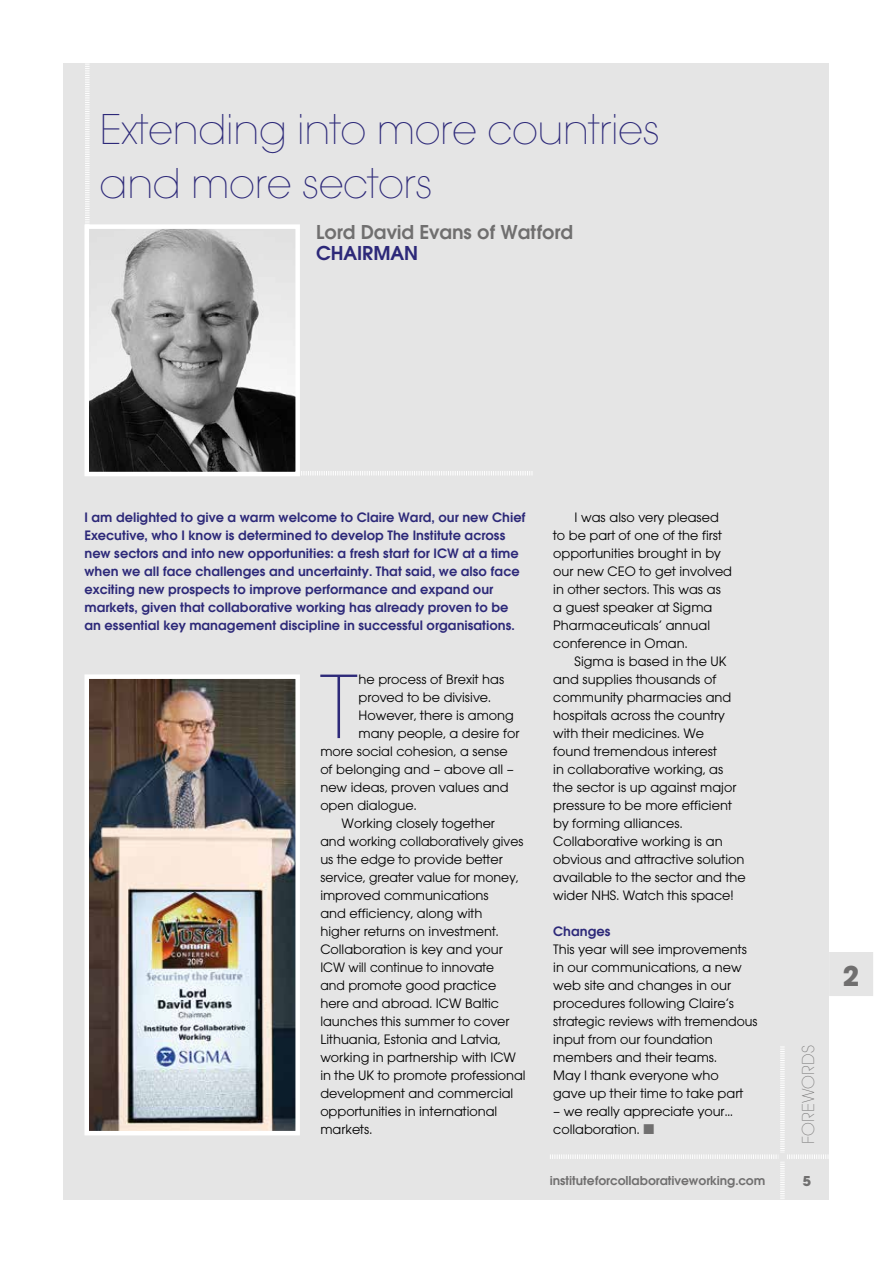
<style>
.page{position:relative;width:893px;height:1263px;background:#fff}
.page>*{position:absolute;margin:0;border:0;box-sizing:border-box;transform-origin:0 0}
.t1{font:200 95.25px "Avant Garde 2";color:#2d2979}
.t2{font:200 45px/54px "Avant Garde 2";letter-spacing:-.01em;color:#2d2979}
.t3{font:700 30px "Avant Garde 2";color:#706f6f}
.t4{font:600 21px "Avant Garde 2";letter-spacing:-.005em;color:#706f6f}
.t5{font:600 21px "Avant Garde 2";color:#2d2979}
.t6{font:200 18px "Avant Garde 2";color:#706f6f}
.t7{font:700 15px "Avant Garde 2";color:#706f6f}
.t8{font:14.25px/18px "Avant Garde 2";color:#000}
.t9{font:600 14.25px/18px "Avant Garde 2";color:#2d2979}
.t10{font:14.25px "Avant Garde 2";color:#000;scale:.96 1}
.t11{font:600 13.5px "Avant Garde 2";letter-spacing:-.005em;color:#706f6f}
.s1{color:#706f6f}
</style>
<div class="page">
<div style="left:64px;top:64px;width:765px;height:1136px;background:#e5e5e5"></div>
<svg style="left:85px;top:63px;width:5px;height:160px"></svg>
<svg style="left:301px;top:471px;width:232px;height:4px"></svg>
<div style="left:830px;top:953px;width:42px;height:42px;background:#e5e5e5"></div>
<div style="left:829px;top:952px;width:44px;height:44px;border:2px solid #e5e5e5"></div>
<img style="left:89px;top:229px;width:206px;height:242px">
<div style="left:84px;top:224px;width:216px;height:252px;border:4px solid #fff"></div>
<svg style="left:550px;top:1046px;width:279px;height:153px"></svg>
<div style="left:778px;top:1153px;width:9px;height:8px;background:#e5e5e5"></div>
<img style="left:89px;top:679px;width:206px;height:451px">
<div style="left:84px;top:674px;width:216px;height:461px;border:4px solid #fff"></div>
<h2 class="t2" style="left:99px;top:101px;width:562px">Extending into more countries and more sectors</h2>
<h3 class="t4" style="left:316px;top:220px;width:259px">Lord David Evans of Watford</h3>
<h3 class="t5" style="left:316px;top:241px;width:28px">Chairman</h3>
<p class="t9" style="left:84px;top:508px;width:443px">I am delighted to give a warm welcome to Claire Ward, our new Chief Executive, who I know is determined to develop The Institute across new sectors and into new opportunities: a fresh start for ICW at a time when we all face challenges and uncertainty. That said, we also face exciting new prospects to improve performance and expand our markets, given that collaborative working has already proven to be an essential key management discipline in successful organisations.</p>
<h1 class="t1" style="left:319px;top:651px;width:38px">T</h1>
<p class="t8" style="left:358px;top:670px;width:147px">he process of Brexit has</p>
<p class="t8" style="left:358px;top:688px;width:134px">proved to be divisive.</p>
<p class="t8" style="left:358px;top:706px;width:157px">However, there is among</p>
<p class="t8" style="left:358px;top:724px;width:162px">many people, a desire for</p>
<p class="t8" style="left:320px;top:742px;width:189px">more social cohesion, a sense</p>
<p class="t8" style="left:320px;top:760px;width:195px">of belonging and – above all –</p>
<p class="t8" style="left:320px;top:778px;width:190px">new ideas, proven values and</p>
<p class="t8" style="left:320px;top:796px;width:98px">open dialogue.</p>
<p class="t8" style="left:342px;top:814px;width:155px">Working closely together</p>
<p class="t8" style="left:320px;top:832px;width:205px">and working collaboratively gives</p>
<p class="t8" style="left:320px;top:850px;width:184px">us the edge to provide better</p>
<p class="t8" style="left:320px;top:868px;width:200px">service, greater value for money,</p>
<p class="t8" style="left:320px;top:886px;width:170px">improved communications</p>
<p class="t8" style="left:320px;top:904px;width:163px">and efficiency, along with</p>
<p class="t8" style="left:320px;top:922px;width:180px">higher returns on investment.</p>
<p class="t8" style="left:320px;top:940px;width:184px">Collaboration is key and your</p>
<p class="t10" style="left:320px;top:959px;width:183px">ICW will continue to innovate</p>
<p class="t10" style="left:320px;top:977px;width:185px">and promote good practice</p>
<p class="t8" style="left:320px;top:994px;width:180px">here and abroad. ICW Baltic</p>
<p class="t8" style="left:320px;top:1012px;width:191px">launches this summer to cover</p>
<p class="t8" style="left:320px;top:1030px;width:182px">Lithuania, Estonia and Latvia,</p>
<p class="t8" style="left:320px;top:1048px;width:197px">working in partnership with ICW</p>
<p class="t8" style="left:320px;top:1066px;width:207px">in the UK to promote professional</p>
<p class="t8" style="left:320px;top:1084px;width:195px">development and commercial</p>
<p class="t8" style="left:320px;top:1102px;width:179px">opportunities in international</p>
<p class="t8" style="left:320px;top:1120px;width:53px">markets.</p>
<p class="t8" style="left:553px;top:508px;width:180px;text-indent:21px">I was also very pleased to be part of one of the first opportunities brought in by our new CEO to get involved in other sectors. This was as a guest speaker at Sigma<br>Pharmaceuticals’ annual conference in Oman.</p>
<p class="t8" style="left:553px;top:652px;width:194px;text-indent:21px">Sigma is based in the UK and supplies thousands of community pharmacies and hospitals across the country with their medicines. We<br>found tremendous interest<br>in collaborative working, as the sector is up against major pressure to be more efficient by forming alliances.<br>Collaborative working is an obvious and attractive solution available to the sector and the wider NHS. Watch this space!</p>
<p class="t9" style="left:553px;top:922px;width:59px">Changes</p>
<p class="t8" style="left:553px;top:940px;width:206px">This year will see improvements in our communications, a new web site and changes in our procedures following Claire’s strategic reviews with tremendous input from our foundation members and their teams.<br>May I thank everyone who<br>gave up their time to take part</p>
<p class="t8" style="left:553px;top:1102px;width:181px">– we really appreciate your... collaboration. <span class="s1">■</span></p>
<p class="t6" style="left:798px;top:1143px;width:100px;rotate:-90deg">forewords</p>
<p class="t11" style="left:550px;top:1172px;width:217px">instituteforcollaborativeworking.com</p>
<p class="t7" style="left:803px;top:1172px;width:10px">5</p>
<h3 class="t3" style="left:843px;top:957px;width:18px">2</h3>
</div>
